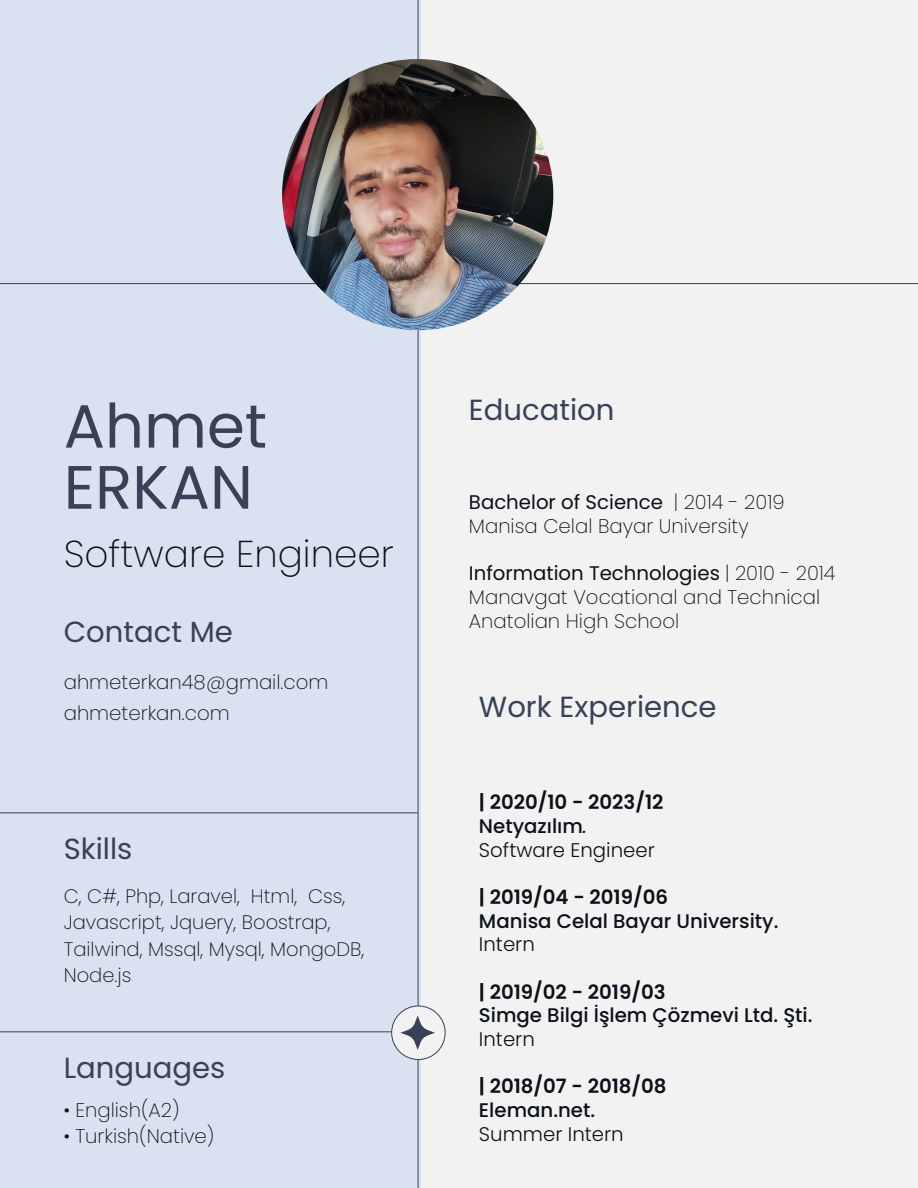
<style>
.page{position:relative;width:918px;height:1188px;background:#f2f2f2}
.page>*{position:absolute;margin:0;border:0;box-sizing:border-box;transform-origin:0 0}
.t1{font:61.05px/61.1px "Poppins";color:#374157}
.t2{font:200 37.35px "Poppins";color:#0b1019}
.t3{font:29.1px "Poppins";color:#374157}
.t4{font:200 19.65px/23.7px "Poppins";color:#0b1019}
.t5{font:600 19.65px/23.7px "Poppins";color:#0b1019}
.t6{font:500 19.65px "Poppins";color:#0b1019}
.t7{font:300 19.65px "Poppins";color:#0b1019}
.t8{font:200 19.5px/26.5px "Poppins";color:#0b1019}
.s1{font-weight:400}
.s2{font-weight:500}
.s3{font-weight:400;font-style:italic}
.s4{font-weight:300}
</style>
<div class="page">
<div style="left:0;top:0;width:420px;height:1188px;background:#dae1f0"></div>
<hr style="left:0;top:283px;width:918px;height:1px;background:#374157">
<hr style="left:0;top:813px;width:418px;height:1px;background:#374157">
<hr style="left:0;top:1031px;width:436px;height:1px;background:#374157">
<hr style="left:418px;top:0;width:1px;height:1188px;background:#374157">
<div style="left:392px;top:1006px;width:53px;height:54px;background:#f2f2f2;border-radius:50%"></div>
<div style="left:391px;top:1006px;width:55px;height:54px;border:1px solid #374157;border-radius:50%"></div>
<img style="left:282px;top:59px;width:271px;height:271px;border-radius:135px">
<svg style="left:400px;top:1016px;width:35px;height:34px"></svg>
<h1 class="t1" style="left:64px;top:396px;width:205px">Ahmet<br>ERKAN</h1>
<h2 class="t2" style="left:64px;top:532px;width:332px">Software Engineer</h2>
<h3 class="t3" style="left:64px;top:615px;width:171px">Contact Me</h3>
<p class="t4" style="left:64px;top:666px;width:266px;line-height:31.5px">ahmeterkan48 @gmail.com ahmeterkan.com</p>
<h3 class="t3" style="left:64px;top:832px;width:70px">Skills</h3>
<p class="t8" style="left:64px;top:883px;width:302px">C, C#, Php, Laravel, Html, Css,<br>Javascript, Jquery, Boostrap,<br>Tailwind, Mssql, Mysql, MongoDB,<br>Node.js</p>
<h3 class="t3" style="left:64px;top:1051px;width:163px">Languages</h3>
<p class="t4" style="left:64px;top:1098px;width:117px">• English(A2)</p>
<p class="t4" style="left:64px;top:1125px;width:152px">• Turkish(Native)</p>
<h3 class="t3" style="left:469px;top:393px;width:147px">Education</h3>
<p class="t4" style="left:469px;top:491px;width:317px"><span class="s1">Bachelor of Science</span> | 2014 - 2019<br>Manisa Celal Bayar University</p>
<p class="t4" style="left:469px;top:562px;width:368px"><span class="s1">Information Technologies</span> | 2010 - 2014<br>Manavgat Vocational and Technical<br>Anatolian High School</p>
<h3 class="t3" style="left:479px;top:690px;width:239px">Work Experience</h3>
<p class="t5" style="left:479px;top:791px;width:186px">| 2020/10 - 2023/12<br><span class="s2">Netyazılım</span><span class="s3">.<br></span><span class="s4">Software Engineer</span></p>
<p class="t5" style="left:479px;top:885px;width:191px">| 2019/04 - 2019/06</p>
<p class="t6" style="left:479px;top:909px;width:301px">Manisa Celal Bayar University.</p>
<p class="t7" style="left:479px;top:933px;width:57px">Intern</p>
<p class="t5" style="left:479px;top:980px;width:188px">| 2019/02 - 2019/03</p>
<p class="t6" style="left:479px;top:1004px;width:335px">Simge Bilgi İşlem Çözmevi Ltd. Şti.</p>
<p class="t7" style="left:479px;top:1028px;width:57px">Intern</p>
<p class="t5" style="left:479px;top:1075px;width:189px">| 2018/07 - 2018/08</p>
<p class="t6" style="left:479px;top:1099px;width:118px">Eleman.net.</p>
<p class="t7" style="left:479px;top:1122px;width:146px">Summer Intern</p>
</div>
